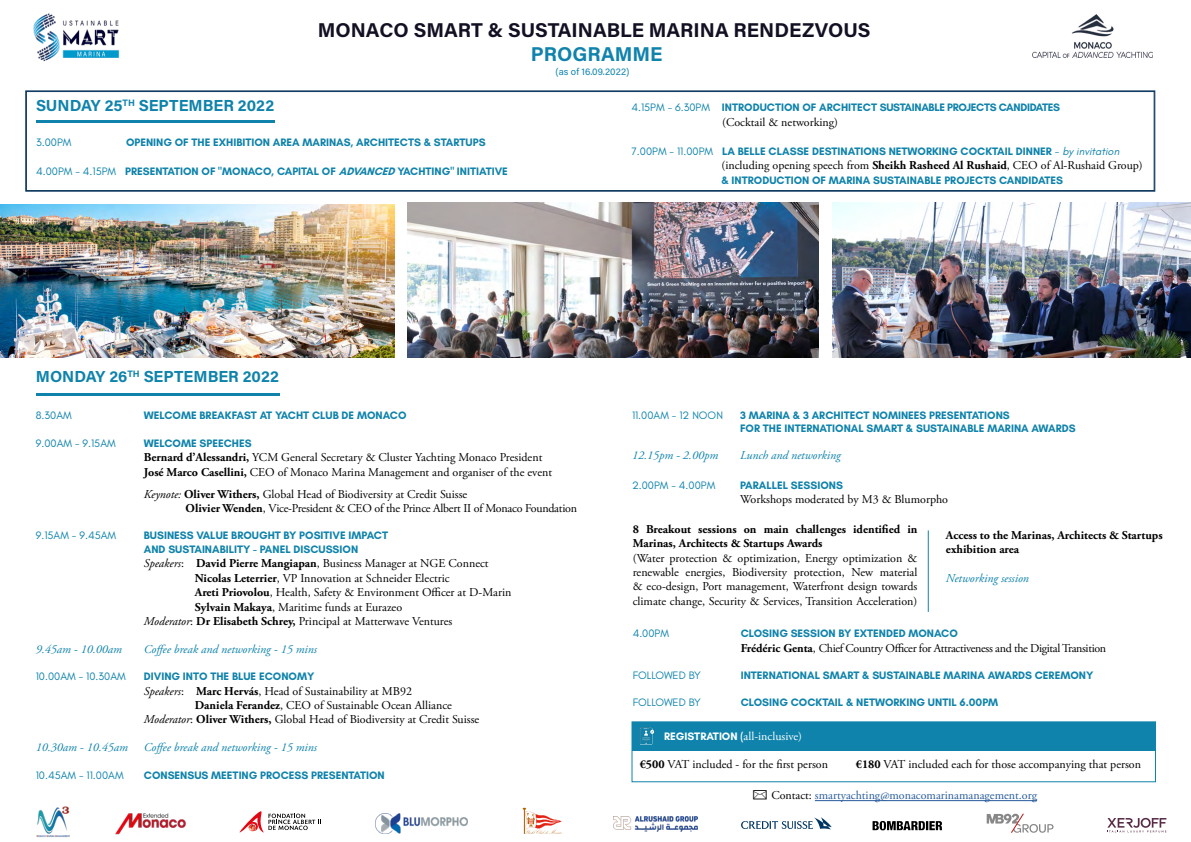
<style>
.page{position:relative;width:1191px;height:842px;background:#fff}
.page>*{position:absolute;margin:0;border:0;box-sizing:border-box;transform-origin:0 0}
.t1{font:20px "Acumin Variable Concept";color:#141023}
.t2{font:20px "Acumin Variable Concept";color:#1083ad}
.t3{font:16px "Acumin Variable Concept";color:#0f83ab}
.t4{font:12px/14.4px "Adobe Garamond Pro";color:#000}
.t5{font:italic 12px "Adobe Garamond Pro";color:#0f83ab}
.t6{font:700 12px/14.4px "Adobe Garamond Pro";color:#000}
.t7{font:12px/14.4px "Adobe Garamond Pro";letter-spacing:-.02em;color:#000}
.t8{font:12px "Adobe Garamond Pro";letter-spacing:-.03em;color:#000}
.t9{font:12px "Adobe Garamond Pro";color:#275b9b}
.t10{font:12px "Adobe Garamond Pro";color:#fff}
.t11{font:700 11px/14.4px "Glacial Indifference";color:#0f83ab}
.t12{font:11px "Glacial Indifference";color:#0f83ab}
.t13{font:700 11px "Glacial Indifference";letter-spacing:-.03em;color:#0f83ab}
.t14{font:9.8px "Acumin Variable Concept";letter-spacing:.005em;color:#1083ad}
.s1{font-weight:400}
.s2{font-style:italic}
.s3{font-weight:400;font-style:italic}
.s4{font-weight:700}
.s5{font-family:"Glacial Indifference";font-weight:700;font-size:11px}
.s6{color:#000}
</style>
<div class="page">
<img style="left:407px;top:203px;width:412px;height:154px">
<img style="left:832px;top:203px;width:359px;height:154px">
<img style="left:115px;top:813px;width:71px;height:22px">
<img style="left:375px;top:814px;width:92px;height:20px">
<svg style="left:240px;top:811px;width:81px;height:21px"></svg>
<svg style="left:522px;top:808px;width:40px;height:26px"></svg>
<img style="left:36px;top:806px;width:34px;height:32px">
<div style="left:138px;top:829px;width:33px;height:6px;background:#fff"></div>
<hr style="left:36px;top:393px;width:243px;height:3px;background:#0f83ab">
<img style="left:0;top:204px;width:394px;height:153px">
<svg style="left:1107px;top:818px;width:59px;height:14px"></svg>
<svg style="left:872px;top:821px;width:70px;height:10px"></svg>
<svg style="left:986px;top:814px;width:67px;height:19px"></svg>
<svg style="left:741px;top:817px;width:90px;height:12px"></svg>
<img style="left:614px;top:816px;width:84px;height:15px">
<hr style="left:927px;top:530px;width:1px;height:82px;background:#0f83ab">
<hr style="left:815px;top:800px;width:222px;height:1px;background:#275b9b">
<div style="left:632px;top:722px;width:523px;height:29px;background:#0f83ab"></div>
<div style="left:631px;top:721px;width:525px;height:61px;border:1px solid #0f83ab"></div>
<img style="left:639px;top:727px;width:16px;height:18px">
<svg style="left:25px;top:91px;width:1130px;height:101px"></svg>
<div style="left:26px;top:91px;width:1128px;height:100px;border:1px solid #0e385e"></div>
<img style="left:33px;top:13px;width:87px;height:49px">
<img style="left:1032px;top:15px;width:120px;height:43px">
<h1 class="t1" style="left:318px;top:16px;width:554px">MONACO SMART &amp; SUSTAINABLE MARINA RENDEZVOUS</h1>
<h1 class="t2" style="left:531px;top:40px;width:133px">PROGRAMME</h1>
<p class="t14" style="left:555px;top:65px;width:75px">(as of 16.09.2022)</p>
<h2 class="t3" style="left:36px;top:94px;width:240px">SUNDAY 25<sup>TH</sup> SEPTEMBER 2022</h2>
<p class="t12" style="left:36px;top:136px;width:37px">3.00PM</p>
<p class="t11" style="left:126px;top:135px;width:361px">OPENING OF THE EXHIBITION AREA MARINAS, ARCHITECTS &amp; STARTUPS</p>
<p class="t11" style="left:36px;top:164px;width:473px"><span class="s1">4.00PM - 4.15PM</span> PRESENTATION OF "MONACO, CAPITAL OF <span class="s2">ADVANCED</span>YACHTING" INITIATIVE</p>
<p class="t13" style="left:631px;top:101px;width:430px"><span class="s1">4.15PM - 6.30PM</span> INTRODUCTION OF ARCHITECT SUSTAINABLE PROJECTS CANDIDATES</p>
<p class="t4" style="left:722px;top:115px;width:117px">(Cocktail &amp; networking)</p>
<p class="t11" style="left:631px;top:144px;width:489px"><span class="s1">7.00PM - 11.00PM</span> LA BELLE CLASSE DESTINATIONS NETWORKING COCKTAIL DINNER <span class="s3">- by invitation</span></p>
<p class="t4" style="left:721px;top:159px;width:423px">(including opening speech from <span class="s4">Sheikh Rasheed Al Rushaid</span>, CEO of Al-Rushaid Group)</p>
<p class="t11" style="left:721px;top:173px;width:343px">&amp; INTRODUCTION OF MARINA SUSTAINABLE PROJECTS CANDIDATES</p>
<h2 class="t3" style="left:36px;top:365px;width:245px">MONDAY 26<sup>TH</sup> SEPTEMBER 2022</h2>
<p class="t12" style="left:36px;top:409px;width:38px">8.30AM</p>
<p class="t11" style="left:144px;top:408px;width:264px">WELCOME BREAKFAST AT YACHT CLUB DE MONACO</p>
<p class="t12" style="left:36px;top:437px;width:81px">9.00AM - 9.15AM</p>
<p class="t11" style="left:144px;top:436px;width:109px">WELCOME SPEECHES</p>
<p class="t4" style="left:144px;top:450px;width:410px;line-height:15px"><span class="s4">Bernard d’Alessandri,</span> YCM General Secretary &amp; Cluster Yachting Monaco President<br><span class="s4">José Marco Casellini,</span> CEO of Monaco Marina Management and organiser of the event</p>
<p class="t7" style="left:186px;top:487px;width:393px;text-indent:-42px"><span class="s2">Keynote:</span> <span class="s4">Oliver Withers,</span> Global Head of Biodiversity at Credit Suisse<br><span class="s4">Olivier Wenden</span>, Vice-President &amp; CEO of the Prince Albert II of Monaco Foundation</p>
<p class="t12" style="left:36px;top:529px;width:82px">9.15AM - 9.45AM</p>
<p class="t11" style="left:144px;top:527px;width:246px">BUSINESS VALUE BROUGHT BY POSITIVE IMPACT<br>AND SUSTAINABILITY - PANEL DISCUSSION</p>
<p class="t4" style="left:144px;top:557px;width:346px"><span class="s2">Speakers</span>: <span class="s4">David Pierre Mangiapan</span>, Business Manager at NGE Connect</p>
<p class="t4" style="left:195px;top:571px;width:256px"><span class="s4">Nicolas Leterrier</span>, VP Innovation at Schneider Electric</p>
<p class="t4" style="left:195px;top:585px;width:318px"><span class="s4">Areti Priovolou</span>, Health, Safety &amp; Environment Officer at D-Marin</p>
<p class="t4" style="left:195px;top:600px;width:209px"><span class="s4">Sylvain Makaya</span>, Maritime funds at Eurazeo</p>
<p class="t4" style="left:144px;top:614px;width:310px"><span class="s2">Moderator</span>: <span class="s4">Dr Elisabeth Schrey,</span> Principal at Matterwave Ventures</p>
<p class="t5" style="left:36px;top:641px;width:87px">9.45am - 10.00am</p>
<p class="t5" style="left:144px;top:641px;width:175px">Coffee break and networking - 15 mins</p>
<p class="t12" style="left:36px;top:670px;width:91px">10.00AM - 10.30AM</p>
<p class="t11" style="left:144px;top:669px;width:172px">DIVING INTO THE BLUE ECONOMY</p>
<p class="t4" style="left:144px;top:684px;width:270px"><span class="s2">Speakers</span>: <span class="s4">Marc Hervás</span>, Head of Sustainability at MB92</p>
<p class="t4" style="left:195px;top:698px;width:259px"><span class="s4">Daniela Ferandez</span>, CEO of Sustainable Ocean Alliance</p>
<p class="t4" style="left:144px;top:713px;width:337px"><span class="s2">Moderator</span>: <span class="s4">Oliver Withers,</span> Global Head of Biodiversity at Credit Suisse</p>
<p class="t5" style="left:36px;top:740px;width:93px">10.30am - 10.45am</p>
<p class="t5" style="left:144px;top:740px;width:175px">Coffee break and networking - 15 mins</p>
<p class="t12" style="left:36px;top:769px;width:89px">10.45AM - 11.00AM</p>
<p class="t11" style="left:144px;top:767px;width:242px">CONSENSUS MEETING PROCESS PRESENTATION</p>
<p class="t12" style="left:632px;top:409px;width:92px">11.00AM - 12 NOON</p>
<p class="t11" style="left:740px;top:408px;width:337px;line-height:13.2px">3 MARINA &amp; 3 ARCHITECT NOMINEES PRESENTATIONS<br>FOR THE INTERNATIONAL SMART &amp; SUSTAINABLE MARINA AWARDS</p>
<p class="t5" style="left:632px;top:448px;width:88px">12.15pm - 2.00pm</p>
<p class="t5" style="left:740px;top:448px;width:102px">Lunch and networking</p>
<p class="t12" style="left:632px;top:479px;width:85px">2.00PM - 4.00PM</p>
<p class="t11" style="left:740px;top:478px;width:104px">PARALLEL SESSIONS</p>
<p class="t4" style="left:740px;top:492px;width:209px">Workshops moderated by M3 &amp; Blumorpho</p>
<p class="t6" style="left:632px;top:522px;width:286px">8 Breakout sessions on main challenges identified in<br>Marinas, Architects &amp; Startups Awards</p>
<p class="t4" style="left:632px;top:551px;width:286px;text-align:justify">(Water protection &amp; optimization, Energy optimization &amp; renewable energies, Biodiversity protection, New material &amp; eco-design, Port management, Waterfront design towards climate change, Security &amp; Services, Transition Acceleration)</p>
<p class="t6" style="left:946px;top:528px;width:218px">Access to the Marinas, Architects &amp; Startups exhibition area</p>
<p class="t5" style="left:946px;top:571px;width:84px">Networking session</p>
<p class="t12" style="left:632px;top:628px;width:38px">4.00PM</p>
<p class="t11" style="left:740px;top:626px;width:219px">CLOSING SESSION BY EXTENDED MONACO</p>
<p class="t8" style="left:740px;top:641px;width:367px"><span class="s4">Frédéric Genta</span>, Chief Country Officer for Attractiveness and the Digital Transition</p>
<p class="t12" style="left:632px;top:670px;width:70px">FOLLOWED BY</p>
<p class="t11" style="left:740px;top:668px;width:354px">INTERNATIONAL SMART &amp; SUSTAINABLE MARINA AWARDS CEREMONY</p>
<p class="t12" style="left:632px;top:696px;width:70px">FOLLOWED BY</p>
<p class="t11" style="left:740px;top:695px;width:259px">CLOSING COCKTAIL &amp; NETWORKING UNTIL 6.00PM</p>
<p class="t10" style="left:664px;top:729px;width:140px"><span class="s5">REGISTRATION (</span>all-inclusive)</p>
<p class="t4" style="left:640px;top:757px;width:190px"><span class="s4">€500</span> VAT included - for the first person</p>
<p class="t4" style="left:855px;top:757px;width:287px"><span class="s4">€180</span> VAT included each for those accompanying that person</p>
<p class="t9" style="left:752px;top:788px;width:287px"><span class="s6">✉ Contact:</span> smartyachting@monacomarinamanagement.org</p>
</div>
